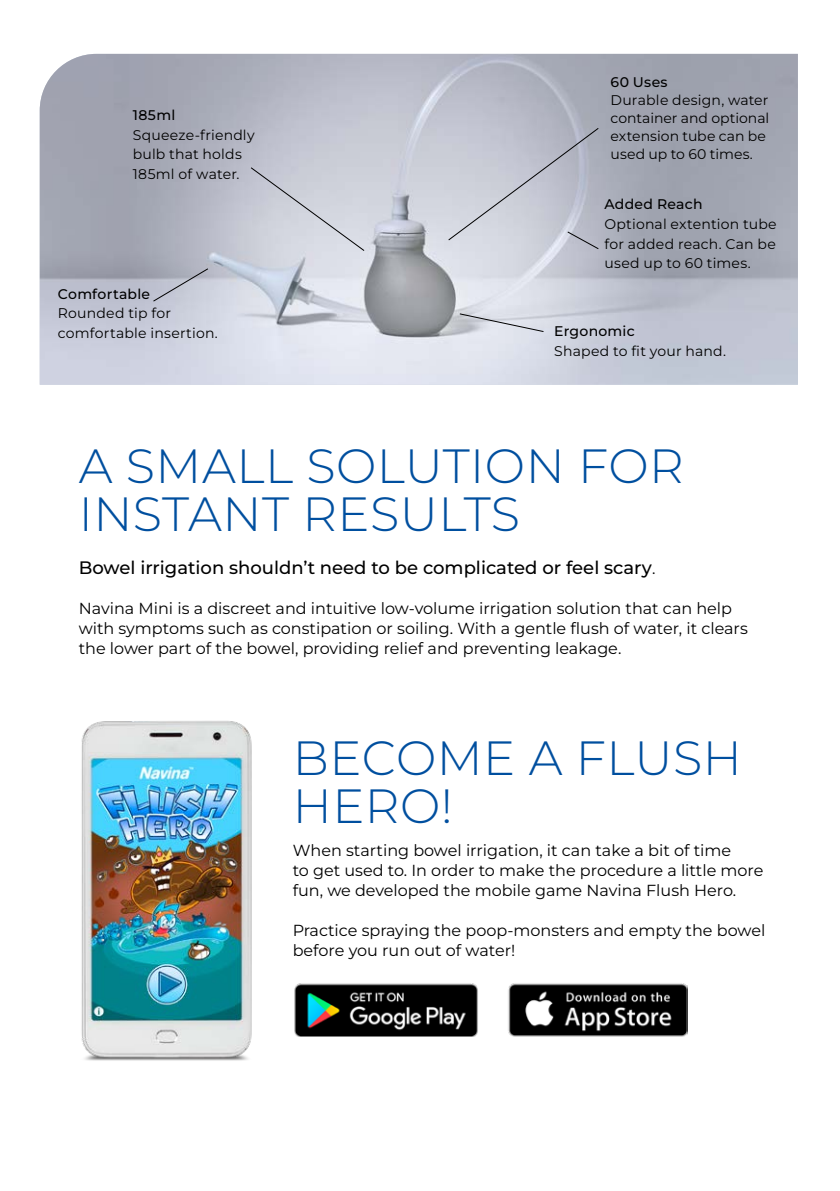
<style>
.page{position:relative;width:840px;height:1191px;background:#fff}
.page>*{position:absolute;margin:0;border:0;box-sizing:border-box;transform-origin:0 0}
.Body{font:300 48px/48px "Montserrat";letter-spacing:.01em;color:#004f9f}
.t1{font:500 18px "Montserrat";color:#000}
.t2{font:16px/20px "Montserrat";color:#000}
.Small_bullet{font:14px/19.6px "Montserrat";letter-spacing:.01em;color:#000}
.s1{font-weight:500}
.s2{font-weight:400;font-size:16px}
</style>
<div class="page">
<img style="left:40px;top:54px;width:757px;height:331px">
<img style="left:81px;top:721px;width:230px;height:340px">
<svg style="left:249px;top:166px;width:116px;height:86px;background:#cccfd8"></svg>
<svg style="left:152px;top:267px;width:57px;height:35px;background:#b5b8c5"></svg>
<svg style="left:458px;top:313px;width:86px;height:20px;background:#cccfd7"></svg>
<img style="left:294px;top:975px;width:393px;height:61px">
<svg style="left:447px;top:127px;width:152px;height:123px;background:#c2c5d0"></svg>
<p class="Small_bullet" style="left:133px;top:105px;width:123px"><span class="s1">185ml<br></span>Squeeze-friendly bulb that holds<br>185ml of water.</p>
<p class="Small_bullet" style="left:58px;top:283px;width:161px"><span class="s1">Comfortable<br></span>Rounded tip for comfortable insertion.</p>
<p class="Small_bullet" style="left:610px;top:72px;width:160px;line-height:18px"><span class="s1">60 Uses<br></span>Durable design, water container and optional extension tube can be used up to 60 times.</p>
<p class="Small_bullet" style="left:604px;top:194px;width:174px"><span class="s1">Added Reach<br></span>Optional extention tube for added reach. Can be used up to 60 times.</p>
<p class="Small_bullet" style="left:554px;top:321px;width:173px"><span class="s1">Ergonomic<br></span>Shaped to fit your hand.</p>
<p class="Body" style="left:79px;top:440px;width:606px">A SMALL SOLUTION FOR<br>INSTANT RESULTS</p>
<p class="t1" style="left:79px;top:555px;width:578px">Bowel irrigation shouldn’t need to be complicated or feel scary<span class="s2">.</span></p>
<p class="t2" style="left:79px;top:597px;width:670px">Navina Mini is a discreet and intuitive low-volume irrigation solution that can help with symptoms such as constipation or soiling. With a gentle flush of water, it clears the lower part of the bowel, providing relief and preventing leakage.</p>
<p class="Body" style="left:292px;top:732px;width:450px">BECOME A FLUSH<br>HERO!</p>
<p class="t2" style="left:292px;top:840px;width:439px">When starting bowel irrigation, it can take a bit of time</p>
<p class="t2" style="left:292px;top:860px;width:472px">to get used to. In order to make the procedure a little more fun, we developed the mobile game Navina Flush Hero.</p>
<p class="t2" style="left:292px;top:920px;width:474px">Practice spraying the poop-monsters and empty the bowel before you run out of water!</p>
</div>
